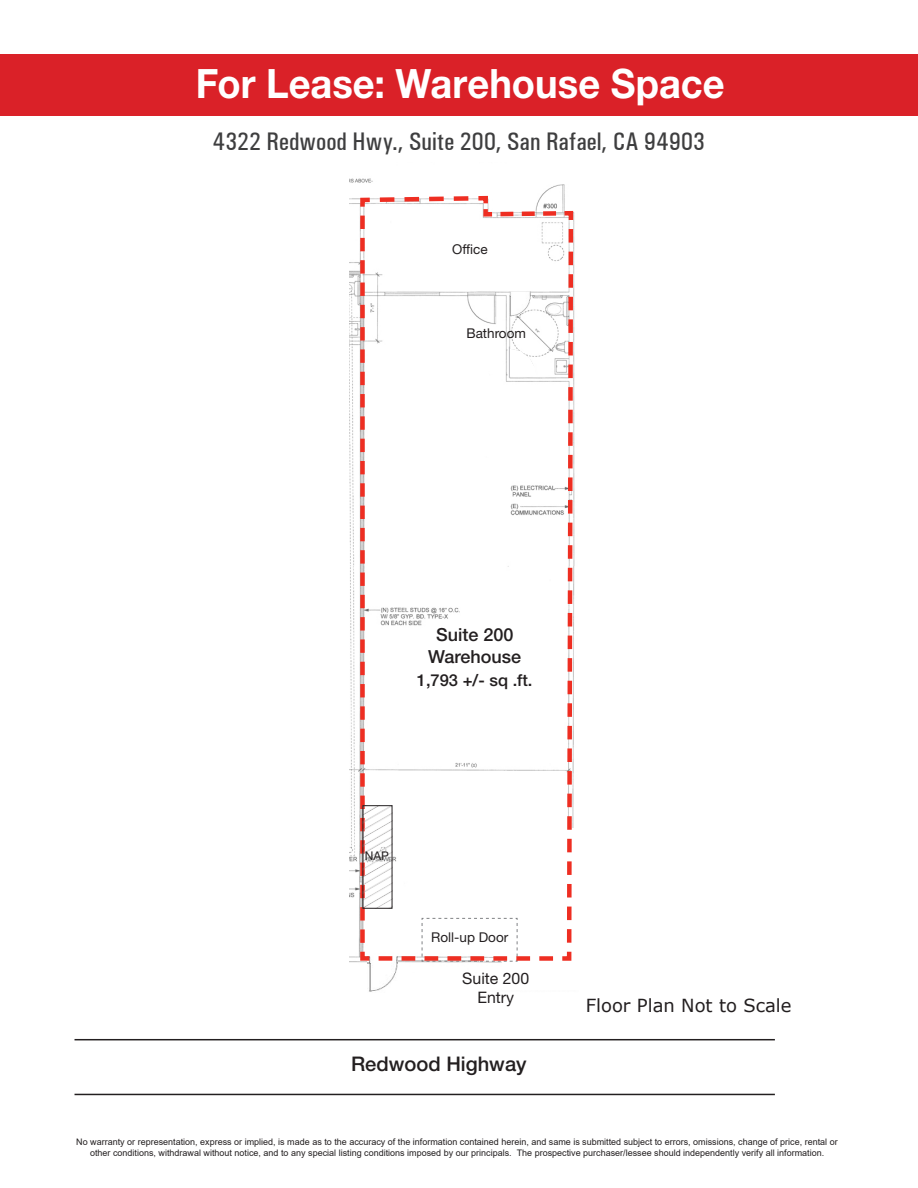
<style>
.page{position:relative;width:918px;height:1188px;background:#fff}
.page>*{position:absolute;margin:0;border:0;box-sizing:border-box;transform-origin:0 0}
.t1{font:700 40.5px "Helvetica Neue LT Std";color:#fff;scale:.94 1}
.t2{font:500 condensed 25.5px "Univers";letter-spacing:.005em;color:#3e3e3f}
.t3{font:500 20.1px "Helvetica Neue LT Std";color:#231f20}
.t4{font:18px "Verdana";color:#231f20}
.t5{font:500 18px "Helvetica Neue LT Std";color:#231f20}
.t6{font:500 16.5px "Helvetica Neue LT Std";color:#231f20}
.t7{font:15.9px "Helvetica Neue LT Std";color:#231f20}
.t8{font:13.5px "Helvetica Neue LT Std";color:#231f20}
.t9{font:12px "Helvetica Neue LT Std";color:#231f20}
.t10{font:9px/10.8px "Arial";color:#231f20;text-align:center}
</style>
<div class="page">
<div style="left:0;top:54px;width:918px;height:62px;background:#da2128"></div>
<img style="left:349px;top:178px;width:216px;height:786px">
<div style="left:502px;top:828px;width:175px;height:162px;background:#fff"></div>
<hr style="left:75px;top:1039px;width:700px;height:1px;background:#231f20">
<hr style="left:75px;top:1094px;width:700px;height:1px;background:#231f20">
<img style="left:368px;top:963px;width:30px;height:29px">
<svg style="left:360px;top:194px;width:215px;height:768px"></svg>
<hr style="left:509px;top:347px;width:1px;height:30px;background:#b8b9bc">
<img style="left:510px;top:292px;width:21px;height:25px">
<h1 class="t1" style="left:196px;top:58px;width:564px">For Lease: Warehouse Space</h1>
<h2 class="t2" style="left:213px;top:127px;width:493px">4322 Redwood Hwy., Suite 200, San Rafael, CA 94903</h2>
<p class="t8" style="left:452px;top:241px;width:37px">Office</p>
<p class="t8" style="left:466px;top:326px;width:61px">Bathroom</p>
<p class="t5" style="left:436px;top:624px;width:79px">Suite 200</p>
<p class="t5" style="left:428px;top:646px;width:95px">Warehouse</p>
<p class="t6" style="left:417px;top:670px;width:117px">1,793 +/- sq .ft.</p>
<p class="t9" style="left:365px;top:848px;width:26px">NAP</p>
<p class="t8" style="left:431px;top:929px;width:78px">Roll-up Door</p>
<p class="t7" style="left:462px;top:969px;width:68px">Suite 200</p>
<p class="t7" style="left:477px;top:988px;width:38px">Entry</p>
<p class="t4" style="left:586px;top:993px;width:207px">Floor Plan Not to Scale</p>
<p class="t3" style="left:351px;top:1052px;width:177px">Redwood Highway</p>
<p class="t10" style="left:76px;top:1136px;width:763px">No warranty or representation, express or implied, is made as to the accuracy of the information contained herein, and same is submitted subject to errors, omissions, change of price, rental or other conditions, withdrawal without notice, and to any special listing conditions imposed by our principals. The prospective purchaser/lessee should independently verify all information.</p>
</div>
